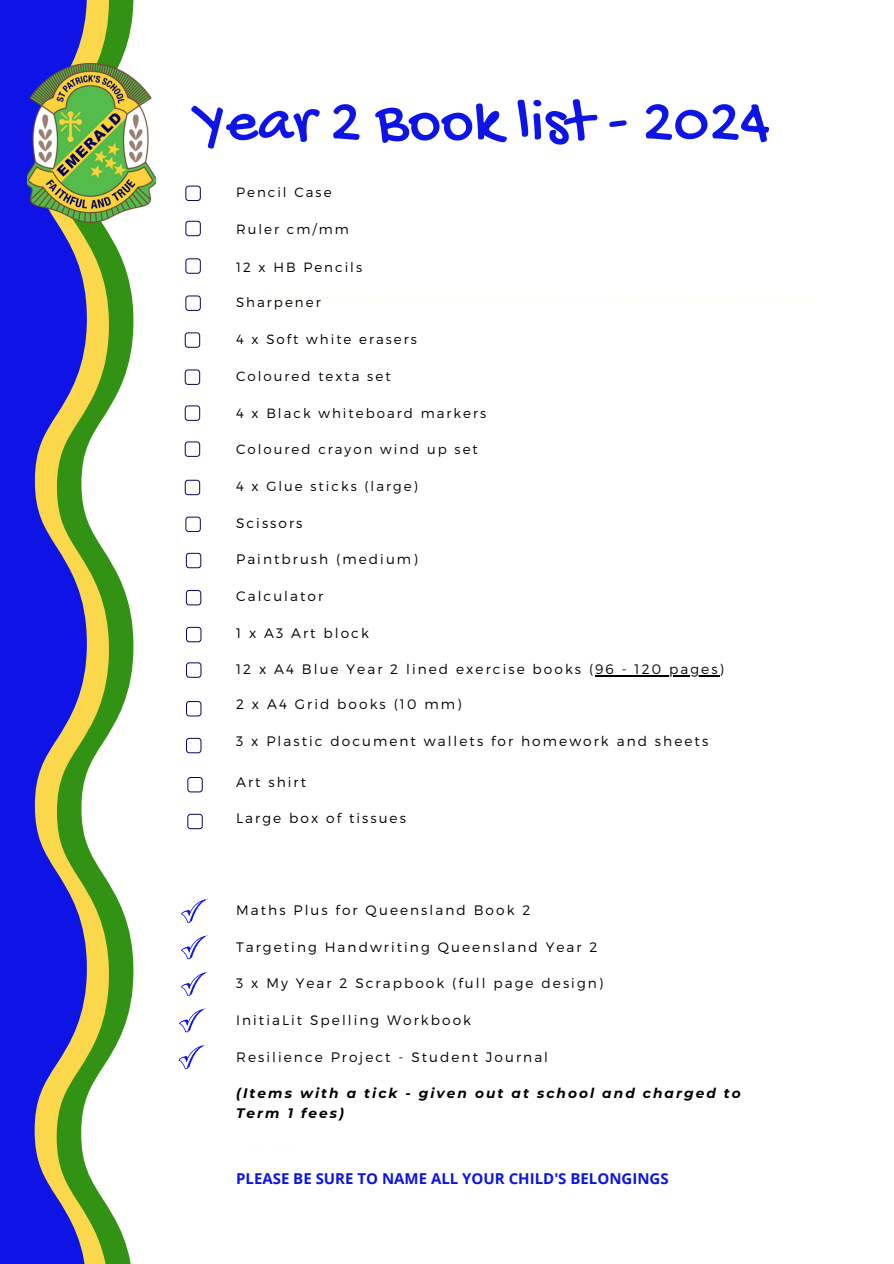
<style>
.page{position:relative;width:894px;height:1264px;background:#fff}
.page>*{position:absolute;margin:0;border:0;box-sizing:border-box;transform-origin:0 0}
.t1{font:63px "Gochi Hand";color:#0d14e5}
.t2{font:700 15px "Open Sans";color:#0d14e5}
.t3{font:300 13.65px "Montserrat";letter-spacing:.15em;color:#000}
.t4{font:italic 700 13.65px "Montserrat";letter-spacing:.15em;color:#000}
.t5{font:300 13.35px "Montserrat";letter-spacing:.15em;color:#000}
</style>
<div class="page">
<hr style="left:595px;top:675px;width:124px;height:1px;background:#000">
<svg style="left:185px;top:186px;width:16px;height:15px"></svg>
<svg style="left:109px;top:0;width:24px;height:1263px"></svg>
<svg style="left:87px;top:0;width:22px;height:1263px"></svg>
<svg style="left:0;top:0;width:87px;height:1263px;background:#333cbc"></svg>
<img style="left:27px;top:64px;width:128px;height:158px">
<svg style="left:181px;top:935px;width:27px;height:24px"></svg>
<svg style="left:181px;top:971px;width:27px;height:24px"></svg>
<svg style="left:185px;top:221px;width:16px;height:15px"></svg>
<svg style="left:185px;top:258px;width:16px;height:16px"></svg>
<svg style="left:185px;top:295px;width:16px;height:16px"></svg>
<svg style="left:185px;top:332px;width:15px;height:16px"></svg>
<svg style="left:185px;top:369px;width:15px;height:16px"></svg>
<svg style="left:185px;top:405px;width:15px;height:16px"></svg>
<svg style="left:185px;top:441px;width:15px;height:16px"></svg>
<svg style="left:185px;top:480px;width:15px;height:15px"></svg>
<svg style="left:186px;top:553px;width:15px;height:15px"></svg>
<svg style="left:186px;top:590px;width:15px;height:15px"></svg>
<svg style="left:186px;top:627px;width:15px;height:15px"></svg>
<svg style="left:186px;top:662px;width:15px;height:15px"></svg>
<svg style="left:186px;top:701px;width:15px;height:15px"></svg>
<svg style="left:186px;top:738px;width:15px;height:15px"></svg>
<svg style="left:187px;top:777px;width:16px;height:15px"></svg>
<svg style="left:187px;top:813px;width:16px;height:16px"></svg>
<svg style="left:185px;top:516px;width:16px;height:16px"></svg>
<svg style="left:181px;top:898px;width:27px;height:24px"></svg>
<svg style="left:179px;top:1008px;width:27px;height:24px"></svg>
<svg style="left:178px;top:1044px;width:28px;height:24px"></svg>
<p class="t1" style="left:196px;top:89px;width:575px">Year 2 Book list - 2024</p>
<p class="t5" style="left:236px;top:183px;width:97px">Pencil Case</p>
<p class="t5" style="left:236px;top:220px;width:114px">Ruler cm/mm</p>
<p class="t5" style="left:236px;top:258px;width:127px">12 x HB Pencils</p>
<p class="t5" style="left:236px;top:294px;width:86px">Sharpener</p>
<p class="t5" style="left:236px;top:330px;width:182px">4 x Soft white erasers</p>
<p class="t5" style="left:236px;top:367px;width:156px">Coloured texta set</p>
<p class="t5" style="left:236px;top:404px;width:251px">4 x Black whiteboard markers</p>
<p class="t5" style="left:236px;top:441px;width:243px">Coloured crayon wind up set</p>
<p class="t5" style="left:236px;top:477px;width:183px">4 x Glue sticks (large)</p>
<p class="t3" style="left:236px;top:514px;width:68px">Scissors</p>
<p class="t3" style="left:236px;top:550px;width:183px">Paintbrush (medium)</p>
<p class="t3" style="left:236px;top:587px;width:89px">Calculator</p>
<p class="t3" style="left:236px;top:624px;width:134px">1 x A3 Art block</p>
<p class="t3" style="left:236px;top:660px;width:489px">12 x A4 Blue Year 2 lined exercise books (96 - 120 pages)</p>
<p class="t3" style="left:236px;top:695px;width:227px">2 x A4 Grid books (10 mm)</p>
<p class="t3" style="left:236px;top:732px;width:473px">3 x Plastic document wallets for homework and sheets</p>
<p class="t3" style="left:236px;top:772px;width:71px">Art shirt</p>
<p class="t3" style="left:236px;top:809px;width:171px">Large box of tissues</p>
<p class="t3" style="left:236px;top:901px;width:296px">Maths Plus for Queensland Book 2</p>
<p class="t3" style="left:236px;top:937px;width:363px">Targeting Handwriting Queensland Year 2</p>
<p class="t3" style="left:236px;top:974px;width:368px">3 x My Year 2 Scrapbook (full page design)</p>
<p class="t3" style="left:236px;top:1011px;width:236px">InitiaLit Spelling Workbook</p>
<p class="t3" style="left:236px;top:1047px;width:313px">Resilience Project - Student Journal</p>
<p class="t4" style="left:236px;top:1084px;width:506px">(Items with a tick - given out at school and charged to</p>
<p class="t4" style="left:236px;top:1104px;width:109px">Term 1 fees)</p>
<p class="t2" style="left:236px;top:1168px;width:434px">PLEASE BE SURE TO NAME ALL YOUR CHILD'S BELONGINGS</p>
</div>
